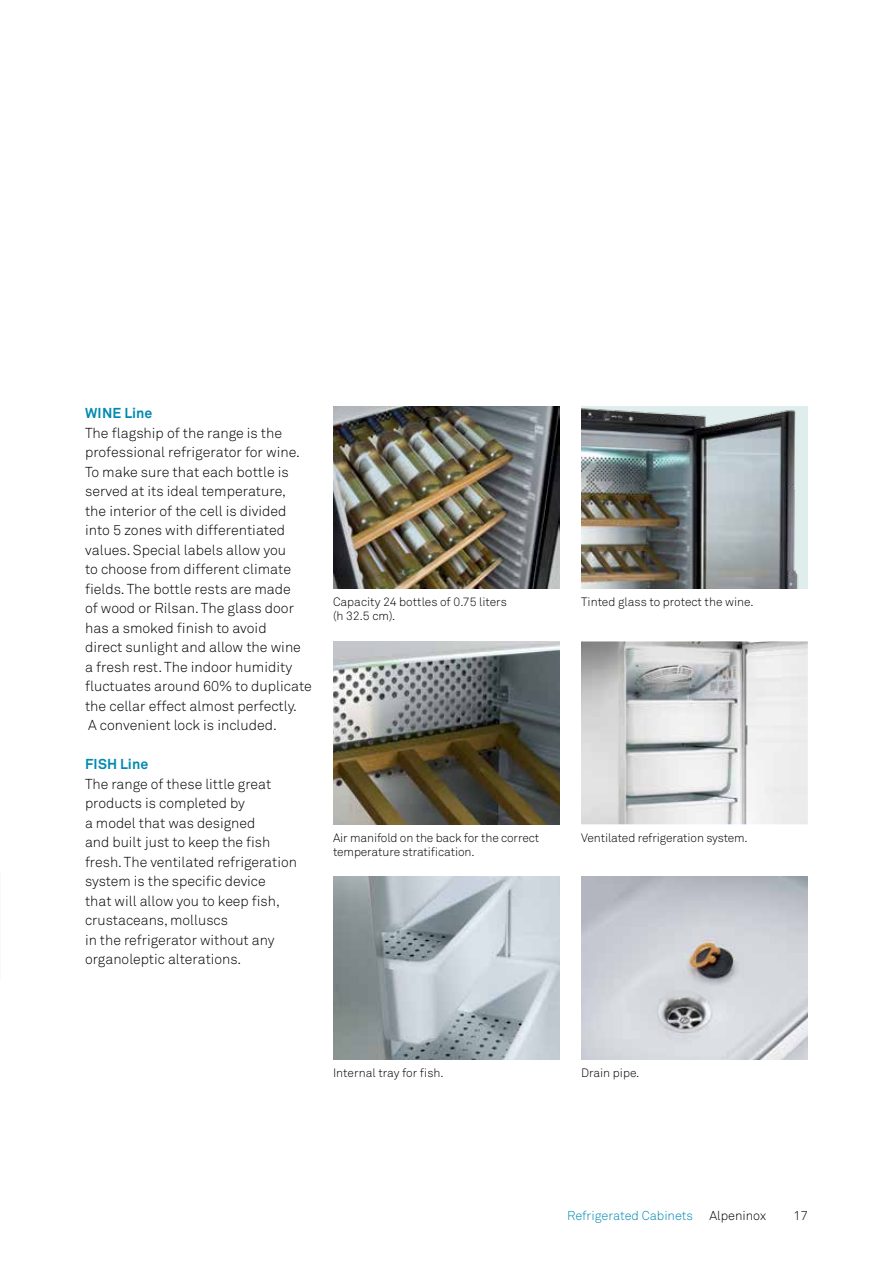
<style>
.page{position:relative;width:893px;height:1263px;background:#fff}
.page>*{position:absolute;margin:0;border:0;box-sizing:border-box;transform-origin:0 0}
.t1{font:300 14.25px/19.5px "Akkurat Pro";color:#000}
.t2{font:700 14.25px "Akkurat Pro";letter-spacing:.005em;color:#008ab0}
.t3{font:300 12.75px "Akkurat Pro";color:#008ab0}
.t4{font:300 12.75px "Akkurat Pro";color:#000}
.t5{font:300 12px/13.5px "Akkurat Pro";letter-spacing:-.01em;color:#000}
</style>
<div class="page">
<img style="left:333px;top:406px;width:227px;height:183px">
<img style="left:581px;top:406px;width:227px;height:183px">
<img style="left:581px;top:641px;width:227px;height:183px">
<img style="left:333px;top:641px;width:227px;height:183px">
<img style="left:581px;top:877px;width:227px;height:183px">
<img style="left:333px;top:877px;width:227px;height:183px">
<p class="t2" style="left:85px;top:404px;width:69px">WINE Line</p>
<p class="t1" style="left:85px;top:423px;width:228px">The flagship of the range is the professional refrigerator for wine.<br>To make sure that each bottle is served at its ideal temperature,<br>the interior of the cell is divided into 5 zones with differentiated values. Special labels allow you<br>to choose from different climate fields. The bottle rests are made<br>of wood or Rilsan. The glass door has a smoked finish to avoid<br>direct sunlight and allow the wine a fresh rest. The indoor humidity fluctuates around 60% to duplicate the cellar effect almost perfectly.<br>A convenient lock is included.</p>
<p class="t2" style="left:85px;top:755px;width:65px">FISH Line</p>
<p class="t1" style="left:85px;top:774px;width:213px">The range of these little great products is completed by<br>a model that was designed<br>and built just to keep the fish fresh. The ventilated refrigeration system is the specific device<br>that will allow you to keep fish, crustaceans, molluscs<br>in the refrigerator without any organoleptic alterations.</p>
<p class="t5" style="left:333px;top:595px;width:175px">Capacity 24 bottles of 0.75 liters (h 32.5 cm).</p>
<p class="t5" style="left:581px;top:595px;width:174px">Tinted glass to protect the wine.</p>
<p class="t5" style="left:333px;top:830px;width:207px;line-height:14.4px">Air manifold on the back for the correct temperature stratification.</p>
<p class="t5" style="left:581px;top:831px;width:168px">Ventilated refrigeration system.</p>
<p class="t5" style="left:333px;top:1066px;width:112px">Internal tray for fish.</p>
<p class="t5" style="left:581px;top:1066px;width:60px">Drain pipe.</p>
<p class="t3" style="left:567px;top:1208px;width:128px">Refrigerated Cabinets</p>
<p class="t4" style="left:709px;top:1208px;width:58px">Alpeninox</p>
<p class="t4" style="left:793px;top:1208px;width:16px">17</p>
</div>
